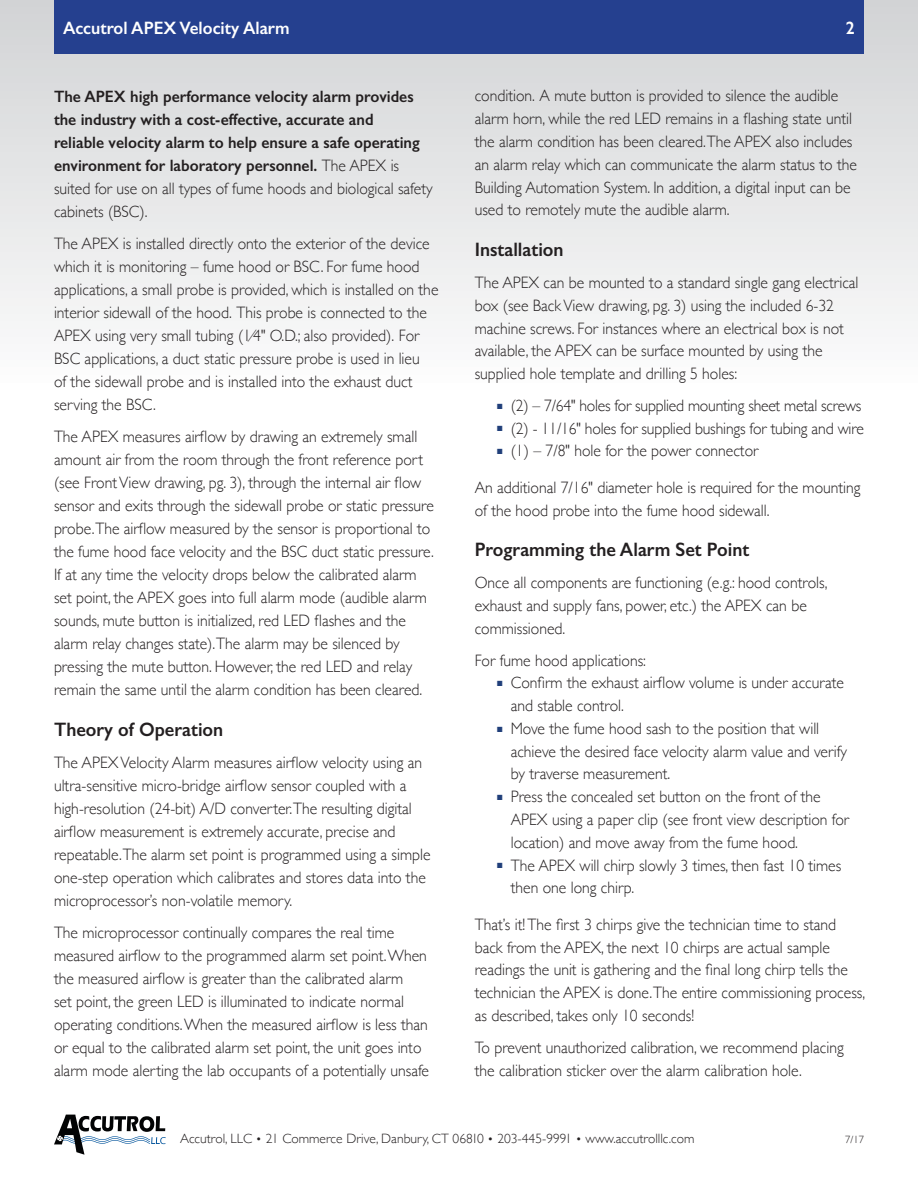
<style>
.page{position:relative;width:918px;height:1188px;background:#fff}
.page>*{position:absolute;margin:0;border:0;box-sizing:border-box;transform-origin:0 0}
.Subhead1{font:600 19.5px "Gill Sans";color:#231f20;scale:.95 1}
.t1{font:600 18px "Gill Sans";color:#fff;scale:.95 1}
.Body_Text{font:300 16.5px/23px "Gill Sans";color:#231f20;scale:.95 1}
.Body_Text-2{font:600 16.5px/23px "Gill Sans";color:#231f20;scale:.95 1}
.t2{font:300 13.5px "Gill Sans";color:#231f20}
.t3{font:300 10.5px "Gill Sans";color:#231f20}
.s1{font-weight:300}
.s2{color:#203f7a}
.s3{font-size:12px}
</style>
<div class="page">
<svg style="left:54px;top:1115px;width:112px;height:40px"></svg>
<div style="left:0;top:0;width:918px;height:390px;background:linear-gradient(to bottom,#d1d3d4,#fdfdfd)"></div>
<div style="left:54px;top:0;width:810px;height:54px;background:#25408f"></div>
<p class="t1" style="left:63px;top:17px;width:240px">Accutrol APEX Velocity Alarm</p>
<p class="t1" style="left:846px;top:17px;width:11px">2</p>
<p class="Body_Text-2" style="left:54px;top:85px;width:400px">The APEX high performance velocity alarm provides the industry with a cost-effective, accurate and<br>reliable velocity alarm to help ensure a safe operating environment for laboratory personnel. <span class="s1">The APEX is suited for use on all types of fume hoods and biological safety cabinets (BSC).</span></p>
<p class="Body_Text" style="left:54px;top:231px;width:406px">The APEX is installed directly onto the exterior of the device which it is monitoring – fume hood or BSC. For fume hood applications, a small probe is provided, which is installed on the interior sidewall of the hood. This probe is connected to the APEX using very small tubing (1⁄4" O.D.; also provided). For BSC applications, a duct static pressure probe is used in lieu<br>of the sidewall probe and is installed into the exhaust duct serving the BSC.</p>
<p class="Body_Text" style="left:54px;top:424px;width:402px">The APEX measures airflow by drawing an extremely small amount air from the room through the front reference port (see Front View drawing, pg. 3), through the internal air flow sensor and exits through the sidewall probe or static pressure probe.The airflow measured by the sensor is proportional to the fume hood face velocity and the BSC duct static pressure.<br>If at any time the velocity drops below the calibrated alarm set point, the APEX goes into full alarm mode (audible alarm sounds, mute button is initialized, red LED flashes and the alarm relay changes state).The alarm may be silenced by pressing the mute button. However, the red LED and relay remain the same until the alarm condition has been cleared.</p>
<p class="Subhead1" style="left:54px;top:717px;width:180px">Theory of Operation</p>
<p class="Body_Text" style="left:54px;top:750px;width:398px">The APEX Velocity Alarm measures airflow velocity using an ultra-sensitive micro-bridge airflow sensor coupled with a high-resolution (24-bit) A/D converter.The resulting digital airflow measurement is extremely accurate, precise and repeatable.The alarm set point is programmed using a simple one-step operation which calibrates and stores data into the microprocessor’s non-volatile memory.</p>
<p class="Body_Text" style="left:54px;top:920px;width:396px">The microprocessor continually compares the real time measured airflow to the programmed alarm set point. When the measured airflow is greater than the calibrated alarm<br>set point, the green LED is illuminated to indicate normal operating conditions. When the measured airflow is less than or equal to the calibrated alarm set point, the unit goes into alarm mode alerting the lab occupants of a potentially unsafe</p>
<p class="Body_Text" style="left:475px;top:84px;width:404px">condition. A mute button is provided to silence the audible alarm horn, while the red LED remains in a flashing state until the alarm condition has been cleared.The APEX also includes an alarm relay which can communicate the alarm status to the Building Automation System. In addition, a digital input can be used to remotely mute the audible alarm.</p>
<p class="Subhead1" style="left:475px;top:238px;width:95px">Installation</p>
<p class="Body_Text" style="left:475px;top:270px;width:406px">The APEX can be mounted to a standard single gang electrical box (see Back View drawing, pg. 3) using the included 6-32 machine screws. For instances where an electrical box is not available, the APEX can be surface mounted by using the supplied hole template and drilling 5 holes:</p>
<p class="Body_Text" style="left:497px;top:393px;width:385px"><span class="s2">■</span> (2) – 7/64" holes for supplied mounting sheet metal screws</p>
<p class="Body_Text" style="left:497px;top:416px;width:388px"><span class="s2">■</span> (2) - 11/16" holes for supplied bushings for tubing and wire</p>
<p class="Body_Text" style="left:497px;top:439px;width:276px"><span class="s2">■</span> (1) – 7/8" hole for the power connector</p>
<p class="Body_Text" style="left:475px;top:475px;width:408px">An additional 7/16" diameter hole is required for the mounting of the hood probe into the fume hood sidewall.</p>
<p class="Subhead1" style="left:475px;top:538px;width:291px">Programming the Alarm Set Point</p>
<p class="Body_Text" style="left:475px;top:571px;width:373px">Once all components are functioning (e.g.: hood controls, exhaust and supply fans, power, etc.) the APEX can be commissioned.</p>
<p class="Body_Text" style="left:475px;top:648px;width:182px">For fume hood applications:</p>
<p class="Body_Text" style="left:511px;top:671px;width:352px;text-indent:-14px"><span class="s2">■</span> Confirm the exhaust airflow volume is under accurate and stable control.</p>
<p class="Body_Text" style="left:511px;top:716px;width:355px;text-indent:-14px"><span class="s2">■</span> Move the fume hood sash to the position that will achieve the desired face velocity alarm value and verify by traverse measurement.</p>
<p class="Body_Text" style="left:511px;top:785px;width:358px;text-indent:-14px"><span class="s2">■</span> Press the concealed set button on the front of the<br>APEX using a paper clip (see front view description for location) and move away from the fume hood.</p>
<p class="Body_Text" style="left:511px;top:853px;width:350px;text-indent:-14px"><span class="s2">■</span> The APEX will chirp slowly 3 times, then fast 10 times then one long chirp.</p>
<p class="Body_Text" style="left:475px;top:912px;width:413px">That’s it! The first 3 chirps give the technician time to stand back from the APEX, the next 10 chirps are actual sample readings the unit is gathering and the final long chirp tells the technician the APEX is done.The entire commissioning process, as described, takes only 10 seconds!</p>
<p class="Body_Text" style="left:475px;top:1035px;width:390px">To prevent unauthorized calibration, we recommend placing the calibration sticker over the alarm calibration hole.</p>
<p class="t2" style="left:180px;top:1128px;width:516px">Accutrol, LLC <span class="s3">•</span> 21 Commerce Drive, Danbury, CT 06810 <span class="s3">•</span> 203-445-9991 <span class="s3">•</span> www.accutrolllc.com</p>
<p class="t3" style="left:845px;top:1132px;width:20px">7/17</p>
</div>
